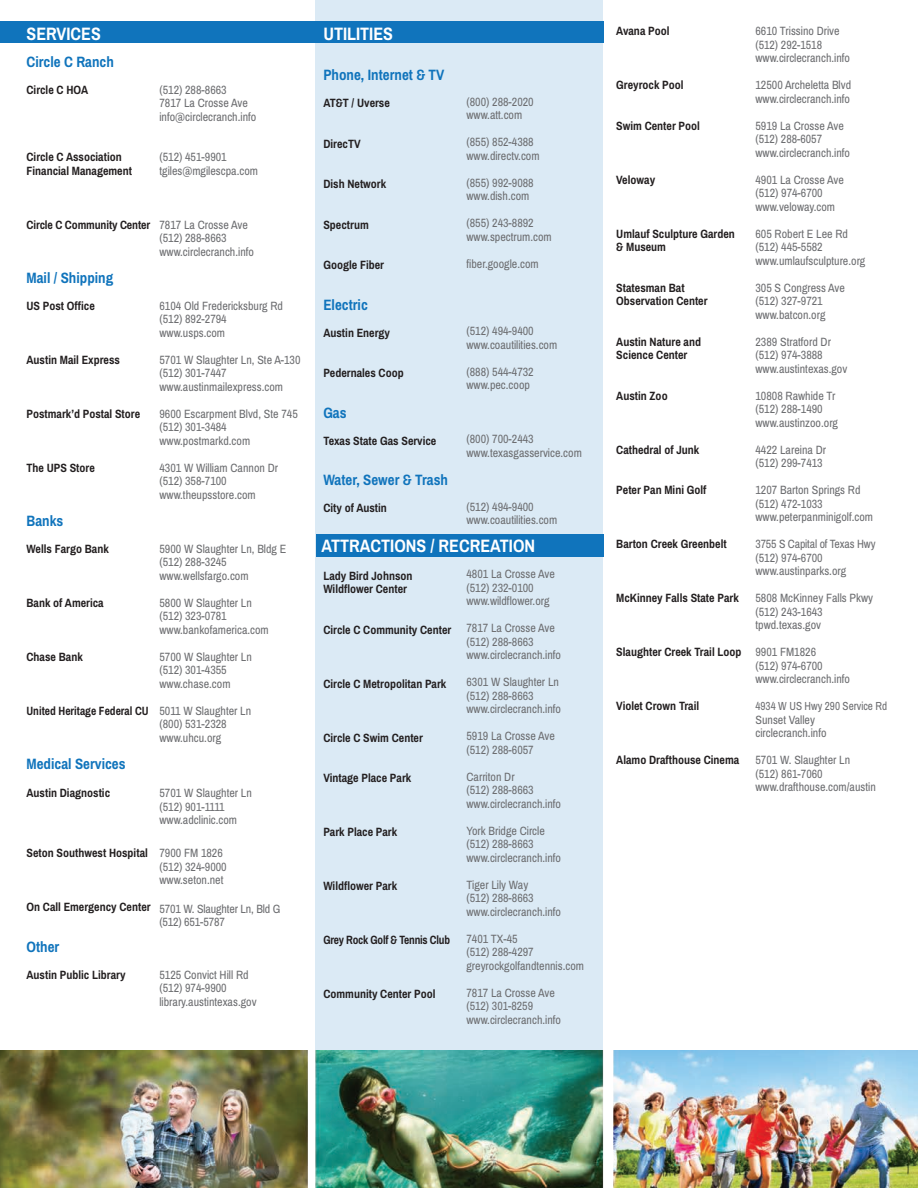
<style>
.page{position:relative;width:918px;height:1188px;background:#fff}
.page>*{position:absolute;margin:0;border:0;box-sizing:border-box;transform-origin:0 0}
.t1{font:700 18px "Archivo Narrow";color:#fff}
.t2{font:700 15px "Archivo Narrow";color:#1074bc}
.t3{font:12px/13.5px "Archivo Narrow";color:#6c6d70}
.t4{font:700 12px/13.5px "Archivo Narrow";color:#231f20}
.t5{font:700 12px "Archivo Narrow";color:#231f20;scale:.96 1}
.t6{font:700 12px "Archivo Narrow";letter-spacing:-.02em;color:#231f20;scale:.95 1}
.t7{font:11.7px "Archivo Narrow";color:#6c6d70;scale:.95 1}
</style>
<div class="page">
<div style="left:315px;top:0;width:288px;height:1065px;background:#dbeaf5"></div>
<div style="left:0;top:21px;width:603px;height:22px;background:#1074bc"></div>
<div style="left:316px;top:535px;width:287px;height:22px;background:#1074bc"></div>
<img style="left:0;top:1050px;width:918px;height:138px">
<p class="t1" style="left:26px;top:22px;width:76px">SERVICES</p>
<p class="t2" style="left:26px;top:52px;width:89px">Circle C Ranch</p>
<p class="t4" style="left:26px;top:83px;width:63px">Circle C HOA</p>
<p class="t4" style="left:26px;top:150px;width:107px">Circle C Association<br>Financial Management</p>
<p class="t3" style="left:159px;top:83px;width:98px">(512) 288-8663<br>7817 La Crosse Ave info@circlecranch.info</p>
<p class="t3" style="left:159px;top:150px;width:100px">(512) 451-9901 tgiles@mgilescpa.com</p>
<p class="t4" style="left:26px;top:218px;width:125px">Circle C Community Center</p>
<p class="t2" style="left:26px;top:268px;width:88px">Mail / Shipping</p>
<p class="t4" style="left:26px;top:299px;width:70px">US Post Office</p>
<p class="t4" style="left:26px;top:353px;width:95px">Austin Mail Express</p>
<p class="t4" style="left:26px;top:407px;width:115px">Postmark’d Postal Store</p>
<p class="t4" style="left:26px;top:461px;width:70px">The UPS Store</p>
<p class="t2" style="left:26px;top:511px;width:38px">Banks</p>
<p class="t4" style="left:26px;top:542px;width:84px">Wells Fargo Bank</p>
<p class="t4" style="left:26px;top:596px;width:79px">Bank of America</p>
<p class="t4" style="left:26px;top:650px;width:58px">Chase Bank</p>
<p class="t5" style="left:26px;top:703px;width:129px">United Heritage Federal CU</p>
<p class="t2" style="left:26px;top:754px;width:101px">Medical Services</p>
<p class="t4" style="left:26px;top:786px;width:85px">Austin Diagnostic</p>
<p class="t4" style="left:26px;top:846px;width:123px">Seton Southwest Hospital</p>
<p class="t4" style="left:26px;top:900px;width:126px">On Call Emergency Center</p>
<p class="t2" style="left:26px;top:937px;width:34px">Other</p>
<p class="t4" style="left:26px;top:968px;width:100px">Austin Public Library</p>
<p class="t3" style="left:159px;top:218px;width:96px">7817 La Crosse Ave (512) 288-8663 www.circlecranch.info</p>
<p class="t3" style="left:159px;top:299px;width:125px">6104 Old Fredericksburg Rd (512) 892-2794 www.usps.com</p>
<p class="t3" style="left:159px;top:353px;width:143px">5701 W Slaughter Ln, Ste A-130 (512) 301-7447 www.austinmailexpress.com</p>
<p class="t3" style="left:159px;top:407px;width:140px">9600 Escarpment Blvd, Ste 745 (512) 301-3484 www.postmarkd.com</p>
<p class="t3" style="left:159px;top:461px;width:120px">4301 W William Cannon Dr (512) 358-7100 www.theupsstore.com</p>
<p class="t3" style="left:159px;top:542px;width:128px">5900 W Slaughter Ln, Bldg E (512) 288-3245 www.wellsfargo.com</p>
<p class="t3" style="left:159px;top:596px;width:111px">5800 W Slaughter Ln (512) 323-0781 www.bankofamerica.com</p>
<p class="t3" style="left:159px;top:650px;width:94px">5700 W Slaughter Ln (512) 301-4355 www.chase.com</p>
<p class="t3" style="left:159px;top:704px;width:93px">5011 W Slaughter Ln (800) 531-2328 www.uhcu.org</p>
<p class="t3" style="left:159px;top:786px;width:94px">5701 W Slaughter Ln (512) 901-1111 www.adclinic.com</p>
<p class="t3" style="left:159px;top:846px;width:69px">7900 FM 1826 (512) 324-9000 www.seton.net</p>
<p class="t3" style="left:159px;top:902px;width:122px">5701 W. Slaughter Ln, Bld G (512) 651-5787</p>
<p class="t3" style="left:159px;top:968px;width:99px">5125 Convict Hill Rd (512) 974-9900 library.austintexas.gov</p>
<p class="t1" style="left:323px;top:22px;width:71px">UTILITIES</p>
<p class="t2" style="left:323px;top:66px;width:122px">Phone, Internet &amp; TV</p>
<p class="t4" style="left:323px;top:96px;width:68px">AT&amp;T / Uverse</p>
<p class="t4" style="left:323px;top:137px;width:39px">DirecTV</p>
<p class="t4" style="left:323px;top:177px;width:64px">Dish Network</p>
<p class="t4" style="left:323px;top:218px;width:47px">Spectrum</p>
<p class="t4" style="left:323px;top:258px;width:62px">Google Fiber</p>
<p class="t2" style="left:323px;top:295px;width:46px">Electric</p>
<p class="t4" style="left:323px;top:326px;width:68px">Austin Energy</p>
<p class="t4" style="left:323px;top:366px;width:82px">Pedernales Coop</p>
<p class="t2" style="left:323px;top:403px;width:25px">Gas</p>
<p class="t4" style="left:323px;top:434px;width:115px">Texas State Gas Service</p>
<p class="t2" style="left:323px;top:471px;width:126px">Water, Sewer &amp; Trash</p>
<p class="t4" style="left:323px;top:501px;width:65px">City of Austin</p>
<p class="t3" style="left:467px;top:95px;width:69px">(800) 288-2020 www.att.com</p>
<p class="t3" style="left:467px;top:135px;width:75px">(855) 852-4388 www.directv.com</p>
<p class="t3" style="left:467px;top:176px;width:69px">(855) 992-9088 www.dish.com</p>
<p class="t3" style="left:467px;top:216px;width:87px">(855) 243-8892 www.spectrum.com</p>
<p class="t3" style="left:467px;top:257px;width:74px">fiber.google.com</p>
<p class="t3" style="left:467px;top:324px;width:92px">(512) 494-9400 www.coautilities.com</p>
<p class="t3" style="left:467px;top:365px;width:69px">(888) 544-4732 www.pec.coop</p>
<p class="t3" style="left:467px;top:432px;width:117px">(800) 700-2443 www.texasgasservice.com</p>
<p class="t3" style="left:467px;top:500px;width:92px">(512) 494-9400 www.coautilities.com</p>
<p class="t1" style="left:322px;top:535px;width:215px">ATTRACTIONS / RECREATION</p>
<p class="t4" style="left:323px;top:569px;width:91px">Lady Bird Johnson<br>Wildflower Center</p>
<p class="t4" style="left:323px;top:623px;width:129px">Circle C Community Center</p>
<p class="t4" style="left:323px;top:677px;width:125px">Circle C Metropolitan Park</p>
<p class="t4" style="left:323px;top:731px;width:101px">Circle C Swim Center</p>
<p class="t4" style="left:323px;top:771px;width:89px">Vintage Place Park</p>
<p class="t4" style="left:323px;top:825px;width:75px">Park Place Park</p>
<p class="t4" style="left:323px;top:879px;width:75px">Wildflower Park</p>
<p class="t6" style="left:323px;top:933px;width:135px">Grey Rock Golf &amp; Tennis Club</p>
<p class="t4" style="left:323px;top:987px;width:114px">Community Center Pool</p>
<p class="t3" style="left:467px;top:567px;width:90px">4801 La Crosse Ave (512) 232-0100 www.wildflower.org</p>
<p class="t3" style="left:467px;top:621px;width:96px">7817 La Crosse Ave (512) 288-8663 www.circlecranch.info</p>
<p class="t3" style="left:467px;top:675px;width:96px">6301 W Slaughter Ln (512) 288-8663 www.circlecranch.info</p>
<p class="t3" style="left:467px;top:729px;width:90px">5919 La Crosse Ave (512) 288-6057</p>
<p class="t3" style="left:467px;top:770px;width:96px">Carriton Dr<br>(512) 288-8663 www.circlecranch.info</p>
<p class="t3" style="left:467px;top:824px;width:96px">York Bridge Circle (512) 288-8663 www.circlecranch.info</p>
<p class="t3" style="left:467px;top:878px;width:96px">Tiger Lily Way<br>(512) 288-8663 www.circlecranch.info</p>
<p class="t3" style="left:467px;top:932px;width:119px">7401 TX-45<br>(512) 288-4297 greyrockgolfandtennis.com</p>
<p class="t3" style="left:466px;top:986px;width:96px">7817 La Crosse Ave (512) 301-8259 www.circlecranch.info</p>
<p class="t4" style="left:616px;top:24px;width:55px">Avana Pool</p>
<p class="t4" style="left:616px;top:78px;width:69px">Greyrock Pool</p>
<p class="t4" style="left:616px;top:119px;width:85px">Swim Center Pool</p>
<p class="t4" style="left:616px;top:173px;width:40px">Veloway</p>
<p class="t4" style="left:616px;top:227px;width:120px">Umlauf Sculpture Garden &amp; Museum</p>
<p class="t4" style="left:616px;top:281px;width:93px">Statesman Bat<br>Observation Center</p>
<p class="t4" style="left:616px;top:335px;width:86px">Austin Nature and<br>Science Center</p>
<p class="t4" style="left:616px;top:389px;width:53px">Austin Zoo</p>
<p class="t4" style="left:616px;top:443px;width:85px">Cathedral of Junk</p>
<p class="t4" style="left:616px;top:483px;width:92px">Peter Pan Mini Golf</p>
<p class="t4" style="left:616px;top:537px;width:112px">Barton Creek Greenbelt</p>
<p class="t4" style="left:616px;top:591px;width:124px">McKinney Falls State Park</p>
<p class="t4" style="left:616px;top:645px;width:127px">Slaughter Creek Trail Loop</p>
<p class="t4" style="left:616px;top:699px;width:84px">Violet Crown Trail</p>
<p class="t4" style="left:616px;top:753px;width:125px">Alamo Drafthouse Cinema</p>
<p class="t3" style="left:755px;top:24px;width:96px">6610 Trissino Drive (512) 292-1518 www.circlecranch.info</p>
<p class="t3" style="left:756px;top:79px;width:97px">12500 Archeletta Blvd www.circlecranch.info</p>
<p class="t3" style="left:756px;top:119px;width:96px">5919 La Crosse Ave (512) 288-6057 www.circlecranch.info</p>
<p class="t3" style="left:756px;top:173px;width:90px">4901 La Crosse Ave (512) 974-6700 www.veloway.com</p>
<p class="t3" style="left:756px;top:227px;width:111px">605 Robert E Lee Rd (512) 445-5582 www.umlaufsculpture.org</p>
<p class="t3" style="left:756px;top:281px;width:91px">305 S Congress Ave (512) 327-9721 www.batcon.org</p>
<p class="t3" style="left:756px;top:335px;width:93px">2389 Stratford Dr (512) 974-3888 www.austintexas.gov</p>
<p class="t3" style="left:756px;top:389px;width:84px">10808 Rawhide Tr (512) 288-1490 www.austinzoo.org</p>
<p class="t3" style="left:756px;top:443px;width:72px">4422 Lareina Dr (512) 299-7413</p>
<p class="t3" style="left:756px;top:484px;width:119px">1207 Barton Springs Rd (512) 472-1033 www.peterpanminigolf.com</p>
<p class="t3" style="left:756px;top:538px;width:122px">3755 S Capital of Texas Hwy (512) 974-6700 www.austinparks.org</p>
<p class="t3" style="left:756px;top:592px;width:119px">5808 McKinney Falls Pkwy (512) 243-1643 tpwd.texas.gov</p>
<p class="t3" style="left:756px;top:646px;width:96px">9901 FM1826<br>(512) 974-6700 www.circlecranch.info</p>
<p class="t7" style="left:756px;top:699px;width:140px">4934 W US Hwy 290 Service Rd</p>
<p class="t3" style="left:756px;top:713px;width:73px">Sunset Valley circlecranch.info</p>
<p class="t3" style="left:756px;top:754px;width:122px">5701 W. Slaughter Ln (512) 861-7060 www.drafthouse.com/austin</p>
</div>
